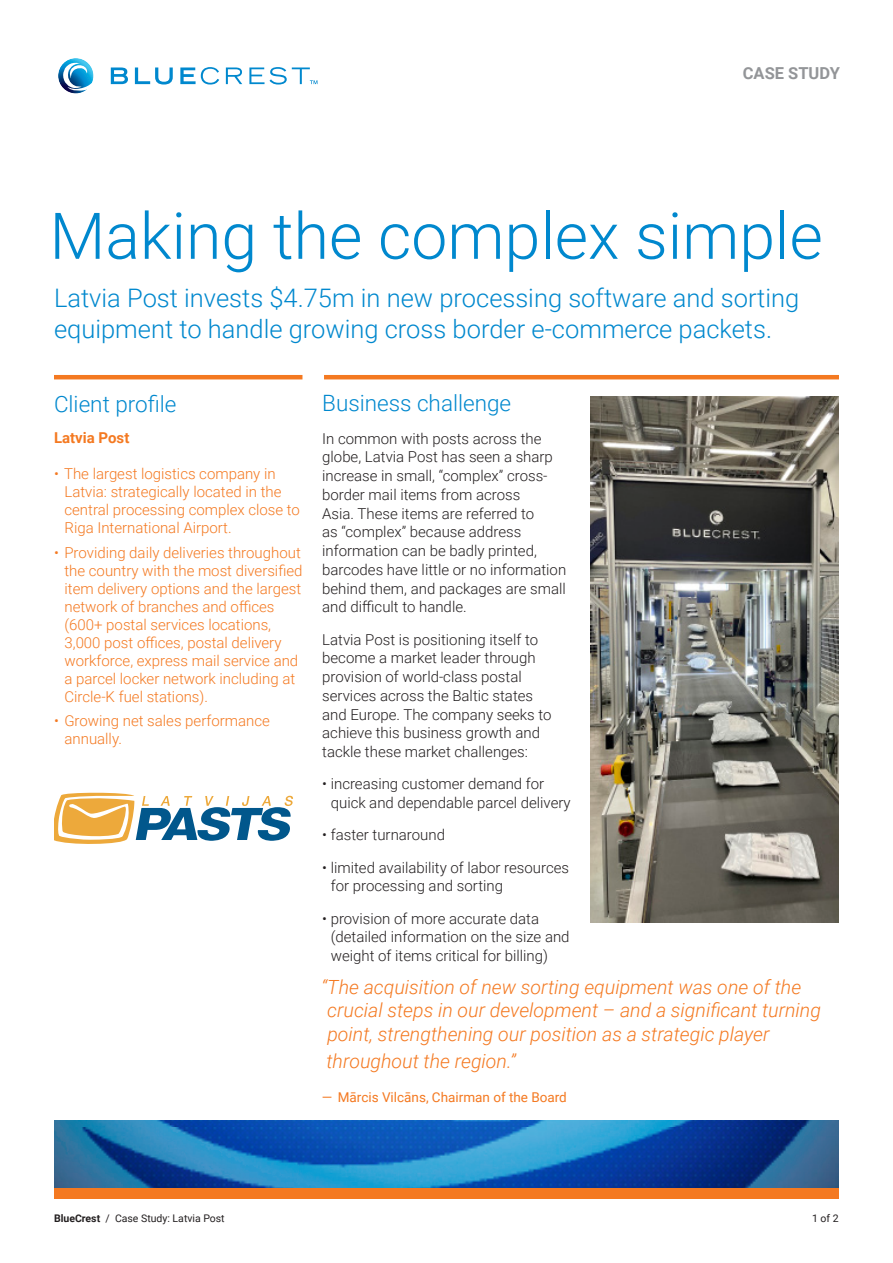
<style>
.page{position:relative;width:893px;height:1263px;background:#fff}
.page>*{position:absolute;margin:0;border:0;box-sizing:border-box;transform-origin:0 0}
.Headline{font:300 64.5px "Roboto";color:#0088ce}
.Subhead-1{font:300 25.5px/30.6px "Roboto";color:#0088ce}
.Body_Text{font:300 22.5px "Roboto";color:#0088ce}
.Subhead-1-2{font:300 22.5px "Roboto";color:#0088ce}
.Pull_Quote{font:italic 300 19.5px/23.4px "Roboto";color:#f47921}
.Category{font:700 16.5px "Roboto";color:#939598}
.Body_Text-2{font:300 15px/18.8px "Roboto";color:#231f20}
.t1{font:300 15px/18px "Roboto";color:#f47921}
.Side_Bar_Title-Bold{font:700 15px "Roboto";color:#f47921}
.Pull_Quote_Caption{font:13.5px "Roboto";color:#f47921}
.Footer-right_aligned{font:10.5px "Roboto";color:#231f20}
.s1{font-weight:700}
</style>
<div class="page">
<img style="left:54px;top:1121px;width:785px;height:67px">
<div style="left:54px;top:1188px;width:785px;height:11px;background:#f47921"></div>
<hr style="left:324px;top:375px;width:515px;height:4px;background:#f47921">
<hr style="left:54px;top:375px;width:248px;height:4px;background:#f47921">
<img style="left:590px;top:396px;width:249px;height:526px">
<svg style="left:54px;top:792px;width:239px;height:52px"></svg>
<svg style="left:58px;top:58px;width:35px;height:35px"></svg>
<svg style="left:111px;top:67px;width:17px;height:17px"></svg>
<svg style="left:135px;top:67px;width:38px;height:18px"></svg>
<svg style="left:180px;top:67px;width:39px;height:18px"></svg>
<svg style="left:226px;top:67px;width:16px;height:17px"></svg>
<svg style="left:249px;top:67px;width:68px;height:18px"></svg>
<p class="Category" style="left:743px;top:61px;width:99px">CASE STUDY</p>
<p class="Headline" style="left:50px;top:191px;width:775px">Making the complex simple</p>
<p class="Subhead-1" style="left:54px;top:282px;width:747px">Latvia Post invests $4.75m in new processing software and sorting equipment to handle growing cross border e-commerce packets.</p>
<p class="Subhead-1-2" style="left:54px;top:388px;width:124px">Client profile</p>
<p class="Side_Bar_Title-Bold" style="left:54px;top:427px;width:77px">Latvia Post</p>
<p class="t1" style="left:64px;top:464px;width:237px;text-indent:-10px">• The largest logistics company in Latvia: strategically located in the central processing complex close to Riga International Airport.</p>
<p class="t1" style="left:64px;top:543px;width:239px;text-indent:-10px">• Providing daily deliveries throughout the country with the most diversified item delivery options and the largest network of branches and offices (600+ postal services locations, 3,000 post offices, postal delivery workforce, express mail service and a parcel locker network including at Circle-K fuel stations).</p>
<p class="t1" style="left:64px;top:711px;width:207px;text-indent:-10px">• Growing net sales performance annually.</p>
<p class="Body_Text" style="left:322px;top:387px;width:190px">Business challenge</p>
<p class="Body_Text-2" style="left:322px;top:428px;width:246px">In common with posts across the globe, Latvia Post has seen a sharp increase in small, “complex” cross&shy;border mail items from across<br>Asia. These items are referred to<br>as “complex” because address information can be badly printed, barcodes have little or no information behind them, and packages are small and difficult to handle.</p>
<p class="Body_Text-2" style="left:322px;top:629px;width:231px">Latvia Post is positioning itself to become a market leader through provision of world-class postal services across the Baltic states and Europe. The company seeks to achieve this business growth and tackle these market challenges:</p>
<p class="Body_Text-2" style="left:331px;top:774px;width:241px;text-indent:-8px">• increasing customer demand for quick and dependable parcel delivery</p>
<p class="Body_Text-2" style="left:322px;top:825px;width:124px">• faster turnaround</p>
<p class="Body_Text-2" style="left:331px;top:857px;width:240px;text-indent:-8px">• limited availability of labor resources for processing and sorting</p>
<p class="Body_Text-2" style="left:331px;top:908px;width:240px;text-indent:-8px">• provision of more accurate data (detailed information on the size and weight of items critical for billing)</p>
<p class="Pull_Quote" style="left:322px;top:974px;width:501px">“The acquisition of new sorting equipment was one of the crucial steps in our development – and a significant turning point, strengthening our position as a strategic player</p>
<p class="Pull_Quote" style="left:326px;top:1048px;width:191px">throughout the region.”</p>
<p class="Pull_Quote_Caption" style="left:322px;top:1088px;width:247px">— Mārcis Vilcāns, Chairman of the Board</p>
<p class="Footer-right_aligned" style="left:54px;top:1210px;width:172px"><span class="s1">BlueCrest</span> / Case Study: Latvia Post</p>
<p class="Footer-right_aligned" style="left:812px;top:1210px;width:28px">1 of 2</p>
</div>
